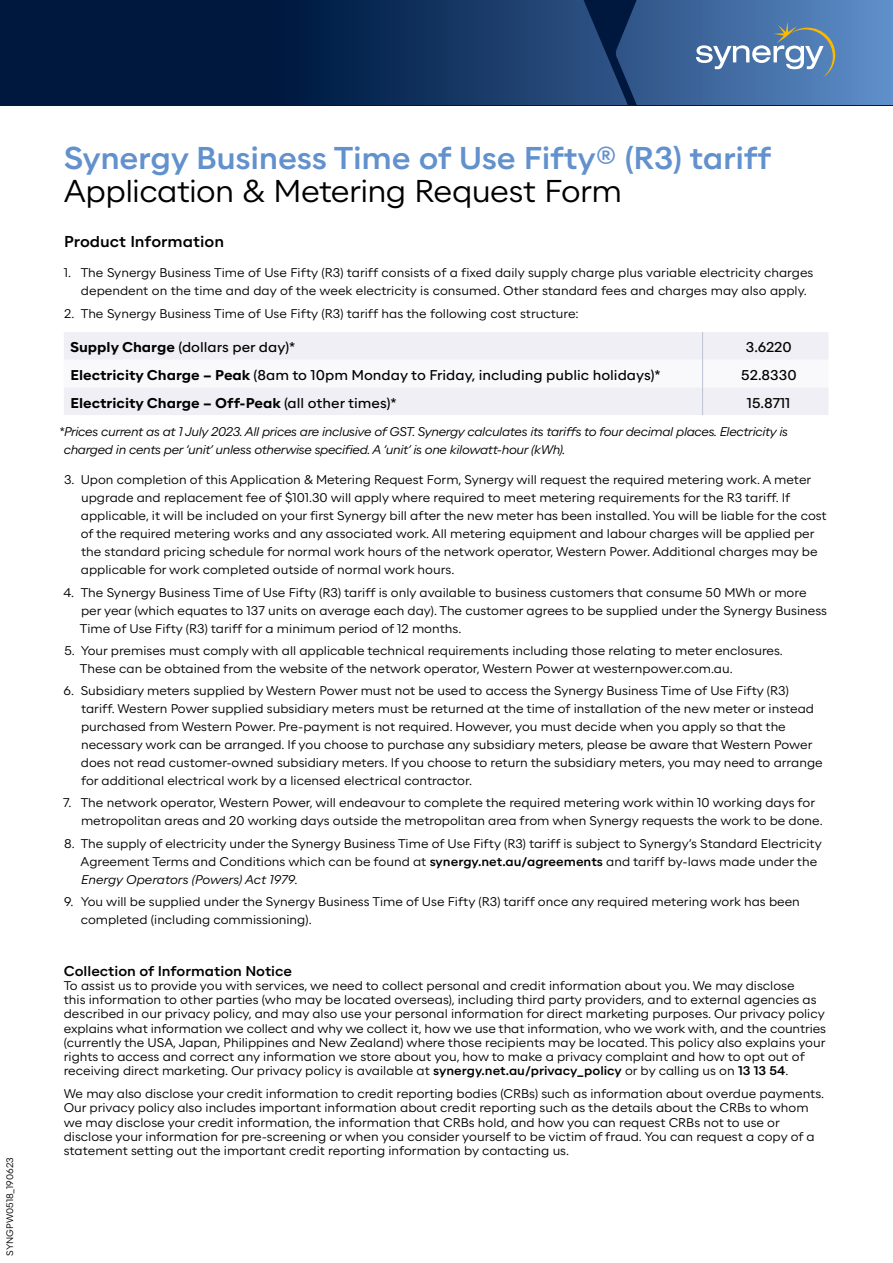
<style>
.page{position:relative;width:893px;height:1263px;background:#fff}
.page>*{position:absolute;margin:0;border:0;box-sizing:border-box;transform-origin:0 0}
.t1{font:500 30px "Alaska";letter-spacing:-.01em;color:#6291cd}
.t2{font:300 30px "Alaska";letter-spacing:-.02em;color:#000}
.t3{font:500 15px "Alaska";color:#000}
.t4{font:13.5px "Alaska";color:#000}
.t5{font:600 13.5px "Alaska";color:#000}
.t6{font:500 13.5px "Alaska";color:#000}
.t7{font:300 12px/18px "Alaska";color:#000}
.t8{font:italic 300 12px/18px "Alaska";letter-spacing:-.03em;color:#000}
.t9{font:300 9px "Alaska";color:#000}
.s1{font-weight:600}
.s2{font-weight:400}
.s3{font-weight:500}
.s4{font-style:italic}
</style>
<div class="page">
<svg style="left:0;top:0;width:616px;height:105px"></svg>
<svg style="left:616px;top:0;width:277px;height:105px"></svg>
<svg style="left:64px;top:332px;width:764px;height:83px"></svg>
<p class="t9" style="left:4px;top:1255px;width:100px;rotate:-90deg">SYNGPW0518_190623</p>
<h1 class="t1" style="left:64px;top:138px;width:709px">Synergy Business Time of Use Fifty® (R3) tariff</h1>
<h1 class="t2" style="left:64px;top:171px;width:560px">Application &amp; Metering Request Form</h1>
<p class="t3" style="left:64px;top:231px;width:161px">Product Information</p>
<p class="t7" style="left:81px;top:263px;width:734px;text-indent:-17px">1. The Synergy Business Time of Use Fifty (R3) tariff consists of a fixed daily supply charge plus variable electricity charges dependent on the time and day of the week electricity is consumed. Other standard fees and charges may also apply.</p>
<p class="t7" style="left:64px;top:304px;width:516px">2. The Synergy Business Time of Use Fifty (R3) tariff has the following cost structure:</p>
<p class="t4" style="left:70px;top:338px;width:227px"><span class="s1">Supply Charge</span> (dollars per day)*</p>
<p class="t4" style="left:746px;top:338px;width:47px">3.6220</p>
<p class="t4" style="left:70px;top:366px;width:592px"><span class="s1">Electricity Charge – Peak</span> (8am to 10pm Monday to Friday, including public holidays)*</p>
<p class="t4" style="left:741px;top:366px;width:57px">52.8330</p>
<p class="t5" style="left:70px;top:394px;width:328px">Electricity Charge – Off-Peak <span class="s2">(all other times)*</span></p>
<p class="t4" style="left:747px;top:394px;width:45px">15.8711</p>
<p class="t8" style="left:63px;top:422px;width:726px;text-indent:-5px">*Prices current as at 1 July 2023. All prices are inclusive of GST. Synergy calculates its tariffs to four decimal places. Electricity is charged in cents per ‘unit’ unless otherwise specified. A ‘unit’ is one kilowatt-hour (kWh).</p>
<p class="t7" style="left:81px;top:470px;width:747px;text-indent:-17px">3. Upon completion of this Application &amp; Metering Request Form, Synergy will request the required metering work. A meter upgrade and replacement fee of $101.30 will apply where required to meet metering requirements for the R3 tariff. If applicable, it will be included on your first Synergy bill after the new meter has been installed. You will be liable for the cost of the required metering works and any associated work. All metering equipment and labour charges will be applied per the standard pricing schedule for normal work hours of the network operator, Western Power. Additional charges may be applicable for work completed outside of normal work hours.</p>
<p class="t7" style="left:80px;top:583px;width:749px;text-indent:-16px">4. The Synergy Business Time of Use Fifty (R3) tariff is only available to business customers that consume 50 MWh or more per year (which equates to 137 units on average each day). The customer agrees to be supplied under the Synergy Business<br>Time of Use Fifty (R3) tariff for a minimum period of 12 months.</p>
<p class="t7" style="left:80px;top:641px;width:704px;text-indent:-16px">5. Your premises must comply with all applicable technical requirements including those relating to meter enclosures.<br>These can be obtained from the website of the network operator, Western Power at westernpower.com.au.</p>
<p class="t7" style="left:81px;top:681px;width:743px;text-indent:-17px">6. Subsidiary meters supplied by Western Power must not be used to access the Synergy Business Time of Use Fifty (R3) tariff. Western Power supplied subsidiary meters must be returned at the time of installation of the new meter or instead purchased from Western Power. Pre-payment is not required. However, you must decide when you apply so that the necessary work can be arranged. If you choose to purchase any subsidiary meters, please be aware that Western Power does not read customer-owned subsidiary meters. If you choose to return the subsidiary meters, you may need to arrange for additional electrical work by a licensed electrical contractor.</p>
<p class="t7" style="left:81px;top:793px;width:743px;text-indent:-18px">7. The network operator, Western Power, will endeavour to complete the required metering work within 10 working days for metropolitan areas and 20 working days outside the metropolitan area from when Synergy requests the work to be done.</p>
<p class="t7" style="left:80px;top:834px;width:743px;text-indent:-16px">8. The supply of electricity under the Synergy Business Time of Use Fifty (R3) tariff is subject to Synergy’s Standard Electricity<br>Agreement Terms and Conditions which can be found at <span class="s3">synergy.net.au/agreements</span> and tariff by-laws made under the<br><span class="s4">Energy Operators (Powers) Act 1979</span>.</p>
<p class="t7" style="left:81px;top:892px;width:721px;text-indent:-17px">9. You will be supplied under the Synergy Business Time of Use Fifty (R3) tariff once any required metering work has been completed (including commissioning).</p>
<p class="t6" style="left:64px;top:962px;width:230px">Collection of Information Notice</p>
<p class="t7" style="left:64px;top:978px;width:764px;line-height:14.2px">To assist us to provide you with services, we need to collect personal and credit information about you. We may disclose<br>this information to other parties (who may be located overseas), including third party providers, and to external agencies as described in our privacy policy, and may also use your personal information for direct marketing purposes. Our privacy policy explains what information we collect and why we collect it, how we use that information, who we work with, and the countries (currently the USA, Japan, Philippines and New Zealand) where those recipients may be located. This policy also explains your rights to access and correct any information we store about you, how to make a privacy complaint and how to opt out of receiving direct marketing. Our privacy policy is available at <span class="s3">synergy.net.au/privacy_policy</span> or by calling us on <span class="s3">13 13 54</span>.</p>
<p class="t7" style="left:64px;top:1086px;width:762px;line-height:14.2px">We may also disclose your credit information to credit reporting bodies (CRBs) such as information about overdue payments.<br>Our privacy policy also includes important information about credit reporting such as the details about the CRBs to whom we may disclose your credit information, the information that CRBs hold, and how you can request CRBs not to use or disclose your information for pre-screening or when you consider yourself to be victim of fraud. You can request a copy of a statement setting out the important credit reporting information by contacting us.</p>
</div>
